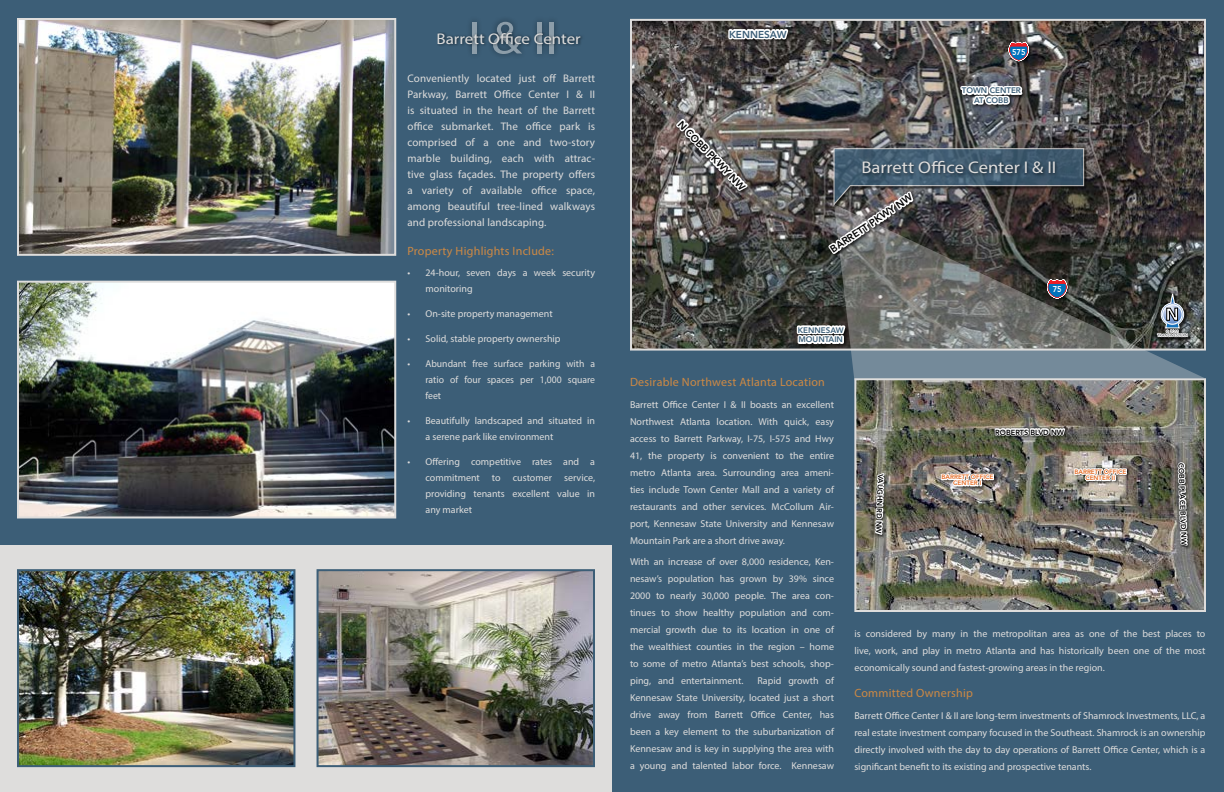
<style>
.page{position:relative;width:1224px;height:792px;background:#3c5e77}
.page>*{position:absolute;margin:0;border:0;box-sizing:border-box;transform-origin:0 0}
.t1{font:46.3px "Myriad Pro";color:#dedddc;scale:1.1 1}
.t2{font:16.9px "Myriad Pro";color:#dedddc;scale:1.1 1}
.t3{font:15.4px "Myriad Pro";color:#dedddc;scale:1.1 1}
.t4{font:12px "Myriad Pro";letter-spacing:.02em;color:#cd8944}
.t5{font:11px/16px "Myriad Pro";letter-spacing:.01em;color:#dedddc;text-align:justify}
.t6{font:10px/17px "Myriad Pro";color:#dedddc;text-align:justify}
.t7{font:800 10px "Avenir LT";color:#000}
.t8{font:800 10px "Avenir LT";color:#3c5e77}
.t9{font:800 8.4px "Avenir LT";color:#fff;scale:.9 1}
.t10{font:800 8px/9.7px "Avenir LT";color:#3c5e77;text-align:center}
.t11{font:800 7.4px "Avenir LT";color:#000}
.t12{font:800 6.3px/6.3px "Avenir LT";color:#e46b24;text-align:center}
</style>
<div class="page">
<div style="left:0;top:545px;width:612px;height:247px;background:#dedddc"></div>
<img style="left:20px;top:21px;width:373px;height:232px">
<div style="left:17px;top:18px;width:379px;height:238px;border:2px solid #dedddc"></div>
<img style="left:20px;top:572px;width:272px;height:192px">
<div style="left:17px;top:569px;width:278px;height:198px;border:2px solid #3c5e77"></div>
<img style="left:320px;top:572px;width:272px;height:192px">
<div style="left:317px;top:569px;width:278px;height:198px;border:2px solid #3c5e77"></div>
<img style="left:20px;top:284px;width:373px;height:231px">
<div style="left:17px;top:281px;width:379px;height:237px;border:2px solid #dedddc"></div>
<img style="left:633px;top:22px;width:570px;height:326px">
<svg style="left:834px;top:204px;width:371px;height:174px;background:#5d6364"></svg>
<img style="left:857px;top:381px;width:346px;height:228px">
<div style="left:854px;top:378px;width:352px;height:234px;border:2px solid #dedddc"></div>
<div style="left:1046px;top:278px;width:25px;height:24px;background:#000;opacity:.75"></div>
<svg style="left:1047px;top:279px;width:20px;height:20px"></svg>
<div style="left:1007px;top:41px;width:25px;height:24px;background:#000;opacity:.75"></div>
<svg style="left:1009px;top:42px;width:20px;height:19px"></svg>
<svg style="left:959px;top:67px;width:68px;height:50px;background:#7f7f82"></svg>
<div style="left:727px;top:27px;width:65px;height:16px;background:#000;opacity:.75"></div>
<svg style="left:727px;top:18px;width:64px;height:43px;background:#737170"></svg>
<svg style="left:826px;top:148px;width:259px;height:109px"></svg>
<svg style="left:673px;top:115px;width:78px;height:78px;background:#898583"></svg>
<div style="left:796px;top:324px;width:53px;height:23px;background:#000;opacity:.75"></div>
<svg style="left:795px;top:307px;width:53px;height:49px;background:#767979"></svg>
<div style="left:994px;top:427px;width:75px;height:12px;background:#000;opacity:.75"></div>
<svg style="left:994px;top:416px;width:73px;height:33px;background:#838174"></svg>
<div style="left:1176px;top:461px;width:15px;height:88px;background:#000;opacity:.75"></div>
<svg style="left:1176px;top:461px;width:14px;height:151px;background:#949493"></svg>
<div style="left:874px;top:472px;width:15px;height:67px;background:#000;opacity:.75"></div>
<svg style="left:873px;top:471px;width:15px;height:141px;background:#92938a"></svg>
<div style="left:940px;top:472px;width:58px;height:18px;background:#000;opacity:.75"></div>
<svg style="left:940px;top:470px;width:55px;height:21px"></svg>
<div style="left:1073px;top:467px;width:58px;height:18px;background:#000;opacity:.75"></div>
<svg style="left:1073px;top:464px;width:55px;height:22px"></svg>
<div style="left:1157px;top:294px;width:35px;height:47px;background:#000;opacity:.75"></div>
<svg style="left:1154px;top:294px;width:37px;height:44px;background:#646b6f"></svg>
<div style="left:862px;top:160px;width:196px;height:18px;background:#000;opacity:.5"></div>
<div style="left:466px;top:16px;width:94px;height:44px;background:#000;opacity:.75"></div>
<div style="left:437px;top:32px;width:148px;height:15px;background:#000;opacity:.5"></div>
<h1 class="t1" style="left:468px;top:9px;width:82px">I &amp; II</h1>
<h3 class="t3" style="left:437px;top:29px;width:133px">Barrett Office Center</h3>
<p class="t5" style="left:408px;top:70px;width:189px">Conveniently located just off Barrett Parkway, Barrett Office Center I &amp; II is situated in the heart of the Barrett office submarket. The office park is comprised of a one and two-story marble building, each with attrac&shy;tive glass façades. The property offers a variety of available office space, among beautiful tree-lined walkways and professional landscaping.</p>
<p class="t4" style="left:408px;top:244px;width:148px">Property Highlights Include:</p>
<p class="t6" style="left:426px;top:264px;width:171px;line-height:16px;text-indent:-18px">• 24-hour, seven days a week security monitoring</p>
<p class="t6" style="left:408px;top:305px;width:147px">• On-site property management</p>
<p class="t6" style="left:408px;top:330px;width:155px">• Solid, stable property ownership</p>
<p class="t6" style="left:426px;top:355px;width:171px;line-height:16px;text-indent:-18px">• Abundant free surface parking with a ratio of four spaces per 1,000 square feet</p>
<p class="t6" style="left:426px;top:412px;width:171px;line-height:16px;text-indent:-18px">• Beautifully landscaped and situated in a serene park like environment</p>
<p class="t6" style="left:426px;top:453px;width:171px;line-height:16px;text-indent:-18px">• Offering competitive rates and a commitment to customer service, providing tenants excellent value in any market</p>
<p class="t8" style="left:729px;top:28px;width:59px">KENNESAW</p>
<p class="t7" style="left:684px;top:118px;width:93px;rotate:46deg">N COBB PK WY NW</p>
<p class="t9" style="left:1012px;top:47px;width:16px">575</p>
<p class="t10" style="left:962px;top:86px;width:61px">TOWN CENTER<br>AT COBB</p>
<h2 class="t2" style="left:861px;top:157px;width:179px">Barrett Office Center I &amp; II</h2>
<p class="t7" style="left:828px;top:245px;width:90px;rotate:-34deg">BARRETT PK WY NW</p>
<p class="t9" style="left:1053px;top:284px;width:11px">75</p>
<p class="t10" style="left:798px;top:325px;width:48px;text-align:left">KENNESAW<br>MOUNTAIN</p>
<p class="t4" style="left:630px;top:375px;width:196px">Desirable Northwest Atlanta Location</p>
<p class="t6" style="left:630px;top:396px;width:206px">Barrett Office Center I &amp; II boasts an excellent Northwest Atlanta location. With quick, easy access to Barrett Parkway, I-75, I-575 and Hwy 41, the property is convenient to the entire metro Atlanta area. Surrounding area ameni&shy;ties include Town Center Mall and a variety of restaurants and other services. McCollum Air&shy;port, Kennesaw State University and Kennesaw Mountain Park are a short drive away.</p>
<p class="t6" style="left:630px;top:553px;width:206px">With an increase of over 8,000 residence, Ken&shy;nesaw’s population has grown by 39% since 2000 to nearly 30,000 people. The area con&shy;tinues to show healthy population and com&shy;mercial growth due to its location in one of the wealthiest counties in the region – home to some of metro Atlanta’s best schools, shop&shy;ping, and entertainment.</p>
<p class="t6" style="left:630px;top:672px;width:206px;text-indent:127px">Rapid growth of Kennesaw State University, located just a short drive away from Barrett Office Center, has been a key element to the suburbanization of Kennesaw and is key in supplying the area with a young and talented labor force. Kennesaw</p>
<p class="t11" style="left:995px;top:428px;width:70px">ROBERTS BLVD NW</p>
<p class="t11" style="left:885px;top:474px;width:61px;rotate:92deg">VAUGHN RD NW</p>
<p class="t12" style="left:941px;top:474px;width:53px">BARRETT OFFICE<br>CENTER I</p>
<p class="t12" style="left:1074px;top:468px;width:53px">BARRETT OFFICE<br>CENTER II</p>
<p class="t11" style="left:1186px;top:463px;width:83px;rotate:88deg">COBB PLAC E BLVD NW</p>
<p class="t6" style="left:854px;top:625px;width:353px">is considered by many in the metropolitan area as one of the best places to live, work, and play in metro Atlanta and has historically been one of the most economically sound and fastest-growing areas in the region.</p>
<p class="t4" style="left:854px;top:686px;width:120px">Committed Ownership</p>
<p class="t6" style="left:854px;top:707px;width:353px">Barrett Office Center I &amp; II are long-term investments of Shamrock Investments, LLC, a real estate investment company focused in the Southeast. Shamrock is an ownership directly involved with the day to day operations of Barrett Office Center, which is a significant benefit to its existing and prospective tenants.</p>
</div>
